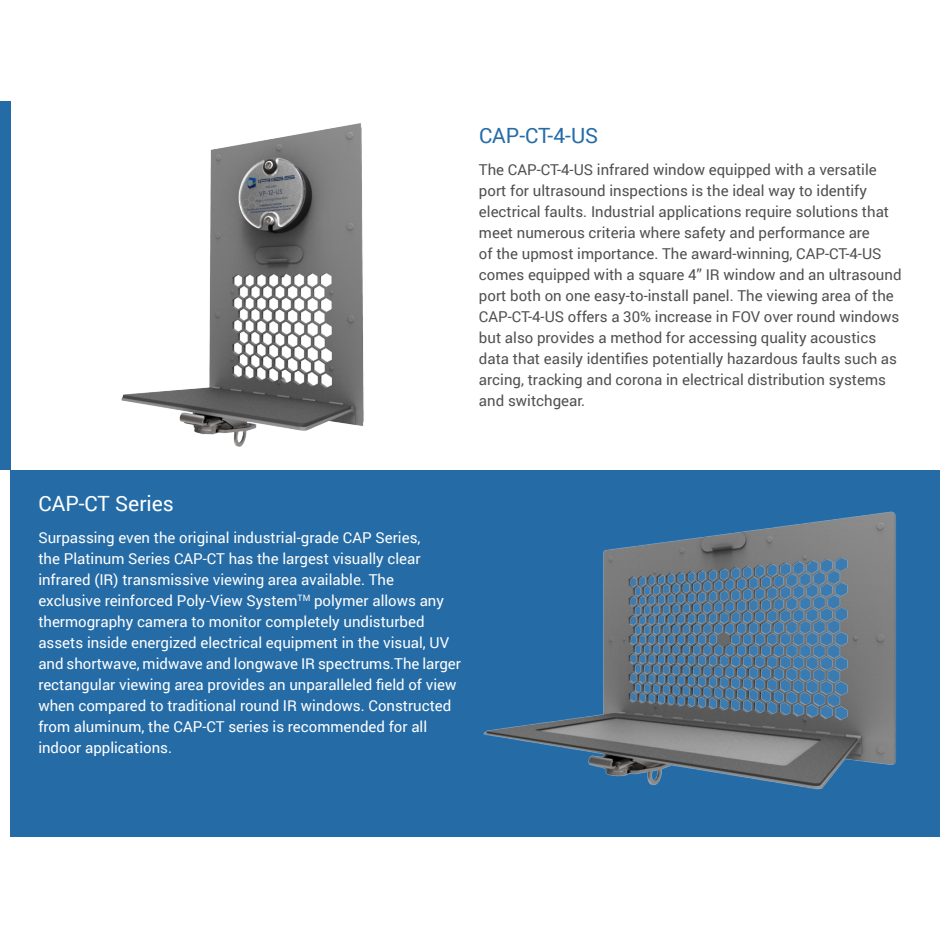
<style>
.page{position:relative;width:940px;height:940px;background:#fff}
.page>*{position:absolute;margin:0;border:0;box-sizing:border-box;transform-origin:0 0}
.Heading_1{font:21px "Roboto";color:#fff}
.Heading_1-2{font:21px "Roboto";color:#256ca7}
.BodyText_Special{font:15px/21px "Roboto";color:#505050}
.BodyText_Special-2{font:15px/21px "Roboto";color:#fff}
</style>
<div class="page">
<div style="left:11px;top:470px;width:929px;height:366px;background:#256ca7"></div>
<div style="left:0;top:101px;width:11px;height:369px;background:#256ca7"></div>
<img style="left:483px;top:511px;width:413px;height:279px">
<img style="left:121px;top:123px;width:243px;height:324px">
<p class="Heading_1-2" style="left:479px;top:121px;width:121px">CAP-CT-4-US</p>
<p class="BodyText_Special" style="left:479px;top:159px;width:424px">The CAP-CT-4-US infrared window equipped with a versatile port for ultrasound inspections is the ideal way to identify electrical faults. Industrial applications require solutions that meet numerous criteria where safety and performance are<br>of the upmost importance. The award-winning, CAP-CT-4-US comes equipped with a square 4” IR window and an ultrasound port both on one easy-to-install panel. The viewing area of the CAP-CT-4-US offers a 30% increase in FOV over round windows but also provides a method for accessing quality acoustics data that easily identifies potentially hazardous faults such as arcing, tracking and corona in electrical distribution systems and switchgear.</p>
<p class="Heading_1" style="left:38px;top:489px;width:137px">CAP-CT Series</p>
<p class="BodyText_Special-2" style="left:38px;top:526px;width:424px">Surpassing even the original industrial-grade CAP Series,<br>the Platinum Series CAP-CT has the largest visually clear infrared (IR) transmissive viewing area available. The<br>exclusive reinforced Poly-View System<sup>TM</sup> polymer allows any thermography camera to monitor completely undisturbed assets inside energized electrical equipment in the visual, UV and shortwave, midwave and longwave IR spectrums.The larger rectangular viewing area provides an unparalleled field of view when compared to traditional round IR windows. Constructed from aluminum, the CAP-CT series is recommended for all indoor applications.</p>
</div>
